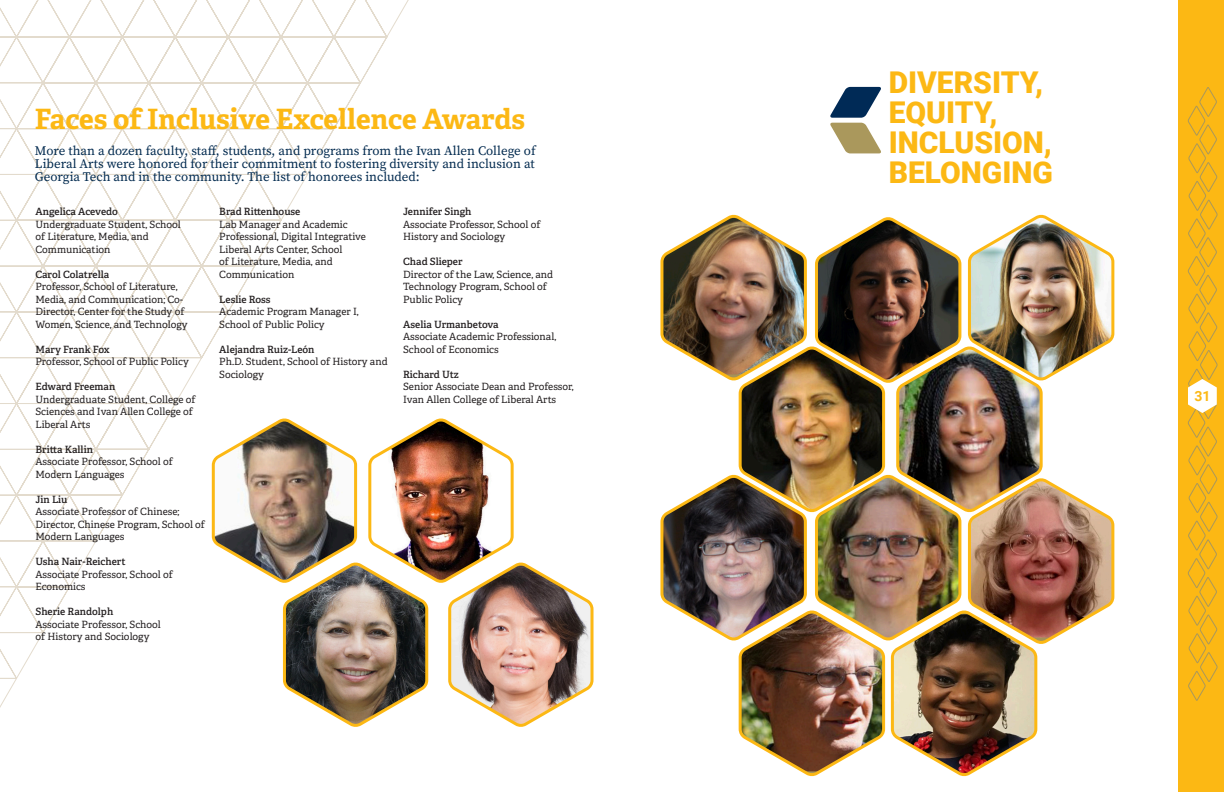
<style>
.page{position:relative;width:1224px;height:792px;background:#fff}
.page>*{position:absolute;margin:0;border:0;box-sizing:border-box;transform-origin:0 0}
.t1{font:900 30px/30px "Roboto";color:#fcb814}
.t2{font:700 28px "Adelle";letter-spacing:-.005em;color:#fcb814}
.t3{font:700 14px "Roboto";color:#fcb814}
.t4{font:13px/13px "Source Serif Pro";color:#00294e;text-align:justify}
.t5{font:10px/12.5px "Adelle";color:#231f20}
.t6{font:600 10px "Adelle";color:#231f20}
</style>
<div class="page">
<div style="left:1178px;top:0;width:46px;height:792px;background:#fcb814"></div>
<svg style="left:830px;top:87px;width:51px;height:66px"></svg>
<svg style="left:1188px;top:87px;width:30px;height:614px"></svg>
<svg style="left:149px;top:0;width:260px;height:450px"></svg>
<svg style="left:0;top:0;width:149px;height:708px"></svg>
<img style="left:210px;top:415px;width:384px;height:312px">
<img style="left:660px;top:214px;width:455px;height:563px">
<p class="t2" style="left:35px;top:101px;width:492px">Faces of Inclusive Excellence Awards</p>
<p class="t4" style="left:35px;top:144px;width:502px">More than a dozen faculty, staff, students, and programs from the Ivan Allen College of Liberal Arts were honored for their commitment to fostering diversity and inclusion at Georgia Tech and in the community. The list of honorees included:</p>
<p class="t6" style="left:35px;top:205px;width:84px">Angelica Acevedo</p>
<p class="t5" style="left:35px;top:218px;width:147px">Undergraduate Student, School of Literature, Media, and<br>Communication</p>
<p class="t6" style="left:35px;top:268px;width:75px">Carol Colatrella</p>
<p class="t5" style="left:35px;top:281px;width:154px">Professor, School of Literature,<br>Media, and Communication; Co-<br>Director, Center for the Study of<br>Women, Science, and Technology</p>
<p class="t6" style="left:35px;top:343px;width:76px">Mary Frank Fox</p>
<p class="t5" style="left:35px;top:356px;width:155px">Professor, School of Public Policy</p>
<p class="t6" style="left:35px;top:380px;width:81px">Edward Freeman</p>
<p class="t5" style="left:35px;top:393px;width:162px">Undergraduate Student, College of<br>Sciences and Ivan Allen College of<br>Liberal Arts</p>
<p class="t6" style="left:35px;top:443px;width:59px">Britta Kallin</p>
<p class="t5" style="left:35px;top:456px;width:139px">Associate Professor, School of<br>Modern Languages</p>
<p class="t6" style="left:35px;top:493px;width:34px">Jin Liu</p>
<p class="t5" style="left:35px;top:506px;width:171px">Associate Professor of Chinese;<br>Director, Chinese Program, School of<br>Modern Languages</p>
<p class="t6" style="left:35px;top:555px;width:92px">Usha Nair-Reichert</p>
<p class="t5" style="left:35px;top:568px;width:139px">Associate Professor, School of<br>Economics</p>
<p class="t6" style="left:35px;top:605px;width:79px">Sherie Randolph</p>
<p class="t5" style="left:35px;top:618px;width:127px">Associate Professor, School</p>
<p class="t5" style="left:35px;top:631px;width:116px">of History and Sociology</p>
<p class="t6" style="left:219px;top:205px;width:83px">Brad Rittenhouse</p>
<p class="t5" style="left:219px;top:218px;width:148px">Lab Manager and Academic<br>Professional, Digital Integrative<br>Liberal Arts Center, School<br>of Literature, Media, and<br>Communication</p>
<p class="t6" style="left:219px;top:293px;width:53px">Leslie Ross</p>
<p class="t5" style="left:219px;top:306px;width:141px">Academic Program Manager I,<br>School of Public Policy</p>
<p class="t6" style="left:219px;top:343px;width:97px">Alejandra Ruiz-León</p>
<p class="t5" style="left:219px;top:356px;width:170px">Ph.D. Student, School of History and<br>Sociology</p>
<p class="t6" style="left:403px;top:205px;width:70px">Jennifer Singh</p>
<p class="t5" style="left:403px;top:218px;width:139px">Associate Professor, School of<br>History and Sociology</p>
<p class="t6" style="left:403px;top:255px;width:61px">Chad Slieper</p>
<p class="t5" style="left:403px;top:268px;width:151px">Director of the Law, Science, and<br>Technology Program, School of<br>Public Policy</p>
<p class="t6" style="left:403px;top:318px;width:97px">Aselia Urmanbetova</p>
<p class="t5" style="left:403px;top:331px;width:155px">Associate Academic Professional,<br>School of Economics</p>
<p class="t6" style="left:403px;top:368px;width:57px">Richard Utz</p>
<p class="t5" style="left:403px;top:381px;width:172px">Senior Associate Dean and Professor,<br>Ivan Allen College of Liberal Arts</p>
<p class="t1" style="left:889px;top:66px;width:166px">DIVERSITY,<br>EQUITY,<br>INCLUSION,<br>BELONGING</p>
<p class="t3" style="left:1195px;top:386px;width:18px">31</p>
</div>
